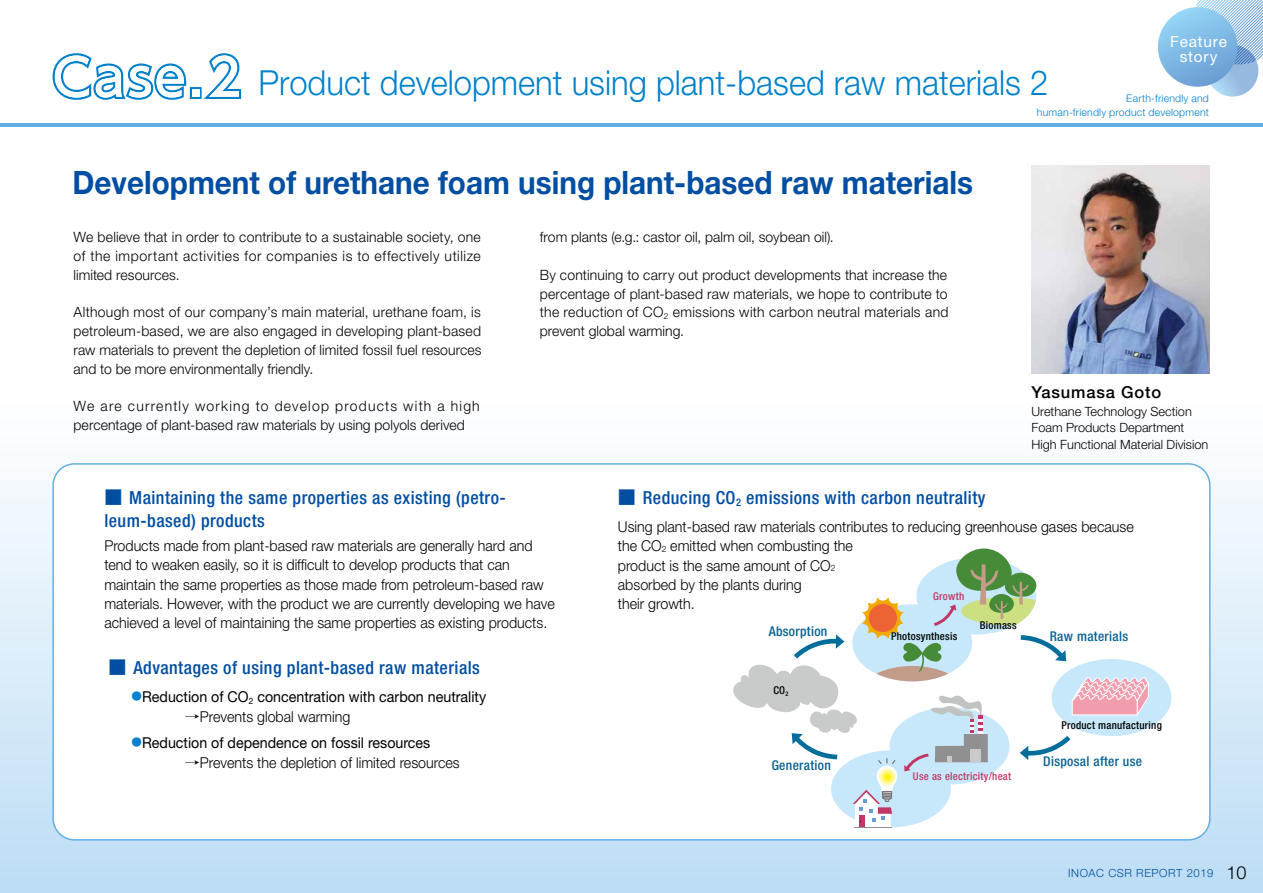
<style>
.page{position:relative;width:1263px;height:893px;background:#fff}
.page>*{position:absolute;margin:0;border:0;box-sizing:border-box;transform-origin:0 0}
.t1{font:500 51px "UD Shin Go Pro";color:#fff}
.t2{font:300 34.5px "Helvetica Neue LT Std";color:#0081cc;scale:.95 1}
.t3{font:700 32.25px "Helvetica Neue LT Std";color:#004ea2;scale:.92 1}
.t4{font:500 condensed 18px/22.5px "Helvetica Neue LT Std";letter-spacing:.025em;color:#004ea2}
.t5{font:500 16.5px "Helvetica Neue LT Std";letter-spacing:.05em;color:#000}
.t6{font:15.45px/14.5px "Helvetica Neue LT Std";letter-spacing:.055em;color:#fff;text-align:center}
.t7{font:300 15px/19.2px "Helvetica Neue LT Std";color:#000;scale:.95 1}
.t8{font:15px/19.6px "Helvetica Neue LT Std";color:#000;scale:.95 1}
.t9{font:300 14.25px/18.8px "Helvetica Neue LT Std";letter-spacing:.01em;color:#000;text-align:justify}
.t10{font:500 condensed 13.5px "Helvetica Neue LT Std";letter-spacing:.025em;color:#076291}
.t11{font:300 12.75px/16.5px "Helvetica Neue LT Std";color:#000}
.t12{font:300 11.25px "Helvetica Neue LT Std";letter-spacing:.05em;color:#004f99}
.t13{font:500 condensed 10.8px "Helvetica Neue LT Std";letter-spacing:.025em;color:#000}
.t14{font:500 condensed 10.8px "Helvetica Neue LT Std";letter-spacing:.025em;color:#c13665}
.t15{font:300 10.5px/13.5px "Helvetica Neue LT Std";letter-spacing:.02em;color:#0081cc;text-align:right}
.s1{font-family:"UD Shin Go Pr 6 N";font-weight:400;font-stretch:normal}
.s2{font-family:"UD Shin Go Pr 6 N";font-size:10.5px;color:#0081cc}
.s3{font-weight:300}
.s4{font-size:8.7px}
.s5{font-size:18px;color:#000}
</style>
<div class="page">
<div style="left:0;top:389px;width:1263px;height:504px;background:linear-gradient(to bottom,#fff,#bcdcf5)"></div>
<hr style="left:0;top:124px;width:1263px;height:3px;background:#62b0e3">
<div style="left:53px;top:464px;width:1157px;height:376px;background:#fff;border-radius:21px"></div>
<div style="left:52px;top:463px;width:1158px;height:378px;border:2px solid #62b0e3;border-radius:21px"></div>
<img style="left:1031px;top:165px;width:179px;height:208px">
<div style="left:1052px;top:659px;width:119px;height:77px;background:#c7e8fa;border-radius:50%"></div>
<hr style="left:854px;top:827px;width:37px;height:1px;background:#929292">
<svg style="left:733px;top:548px;width:416px;height:279px"></svg>
<svg style="left:52px;top:53px;width:135px;height:47px"></svg>
<div style="left:190px;top:87px;width:12px;height:12px;border:4px solid #0081cc"></div>
<svg style="left:198px;top:53px;width:44px;height:46px"></svg>
<svg style="left:1207px;top:45px;width:51px;height:52px"></svg>
<svg style="left:1196px;top:0;width:67px;height:64px"></svg>
<div style="left:1158px;top:7px;width:79px;height:80px;background:linear-gradient(to bottom,#93d3f5,#6fa1d6);border-radius:40px"></div>
<h1 class="t1" style="left:53px;top:36px;width:190px">Case.2</h1>
<p class="t6" style="left:1170px;top:34px;width:58px">Feature story</p>
<p class="t15" style="left:1037px;top:91px;width:174px">Earth-friendly and<br>human-friendly product development</p>
<h2 class="t2" style="left:258px;top:62px;width:833px">Product development using plant-based raw materials 2</h2>
<h3 class="t3" style="left:73px;top:162px;width:980px">Development of urethane foam using plant-based raw materials</h3>
<p class="t9" style="left:74px;top:228px;width:409px">We believe that in order to contribute to a sustainable society, one of the important activities for companies is to effectively utilize limited resources.</p>
<p class="t9" style="left:74px;top:303px;width:410px">Although most of our company’s main material, urethane foam, is petroleum-based, we are also engaged in developing plant-based raw materials to prevent the depletion of limited fossil fuel resources and to be more environmentally friendly.</p>
<p class="t9" style="left:74px;top:396px;width:408px">We are currently working to develop products with a high percentage of plant-based raw materials by using polyols derived</p>
<p class="t9" style="left:540px;top:228px;width:295px">from plants (e.g.: castor oil, palm oil, soybean oil).</p>
<p class="t9" style="left:540px;top:265px;width:410px">By continuing to carry out product developments that increase the percentage of plant-based raw materials, we hope to contribute to the reduction of CO<sub>2</sub> emissions with carbon neutral materials and prevent global warming.</p>
<p class="t5" style="left:1031px;top:382px;width:131px">Yasumasa Goto</p>
<p class="t11" style="left:1031px;top:403px;width:178px">Urethane Technology Section<br>Foam Products Department<br>High Functional Material Division</p>
<p class="t4" style="left:104px;top:486px;width:403px"><span class="s1">■</span> Maintaining the same properties as existing (petro&shy;leum-based) products</p>
<p class="t7" style="left:104px;top:536px;width:476px">Products made from plant-based raw materials are generally hard and tend to weaken easily, so it is difficult to develop products that can maintain the same properties as those made from petroleum-based raw materials. However, with the product we are currently developing we have achieved a level of maintaining the same properties as existing products.</p>
<p class="t4" style="left:109px;top:656px;width:373px"><span class="s1">■</span> Advantages of using plant-based raw materials</p>
<p class="t8" style="left:200px;top:687px;width:303px;text-indent:-68px"><span class="s2">●</span>Reduction of CO<sub>2</sub> concentration with carbon neutrality<br><span class="s3">Prevents global warming</span></p>
<p class="t8" style="left:200px;top:732px;width:275px;text-indent:-68px"><span class="s2">●</span>Reduction of dependence on fossil resources<br><span class="s3">Prevents the depletion of limited resources</span></p>
<p class="t4" style="left:618px;top:486px;width:369px"><span class="s1">■</span> Reducing CO<sub>2</sub> emissions with carbon neutrality</p>
<p class="t7" style="left:618px;top:517px;width:544px">Using plant-based raw materials contributes to reducing greenhouse gases because the CO<span class="s4">2</span> emitted when combusting the<br>product is the same amount of CO<span class="s4">2<br></span>absorbed by the plants during<br>their growth.</p>
<p class="t14" style="left:933px;top:590px;width:33px">Growth</p>
<p class="t13" style="left:980px;top:618px;width:38px">Biomass</p>
<p class="t10" style="left:769px;top:623px;width:60px">Absorption</p>
<p class="t13" style="left:891px;top:629px;width:68px">Photosynthesis</p>
<p class="t10" style="left:1050px;top:628px;width:80px">Raw materials</p>
<p class="t13" style="left:773px;top:684px;width:17px">CO<sub>2</sub></p>
<p class="t13" style="left:1061px;top:718px;width:102px">Product manufacturing</p>
<p class="t10" style="left:772px;top:757px;width:61px">Generation</p>
<p class="t10" style="left:1043px;top:753px;width:100px">Disposal after use</p>
<p class="t14" style="left:913px;top:769px;width:100px">Use as electricity/heat</p>
<p class="t12" style="left:1068px;top:866px;width:180px">INOAC CSR REPORT 2019 <span class="s5">10</span></p>
</div>
